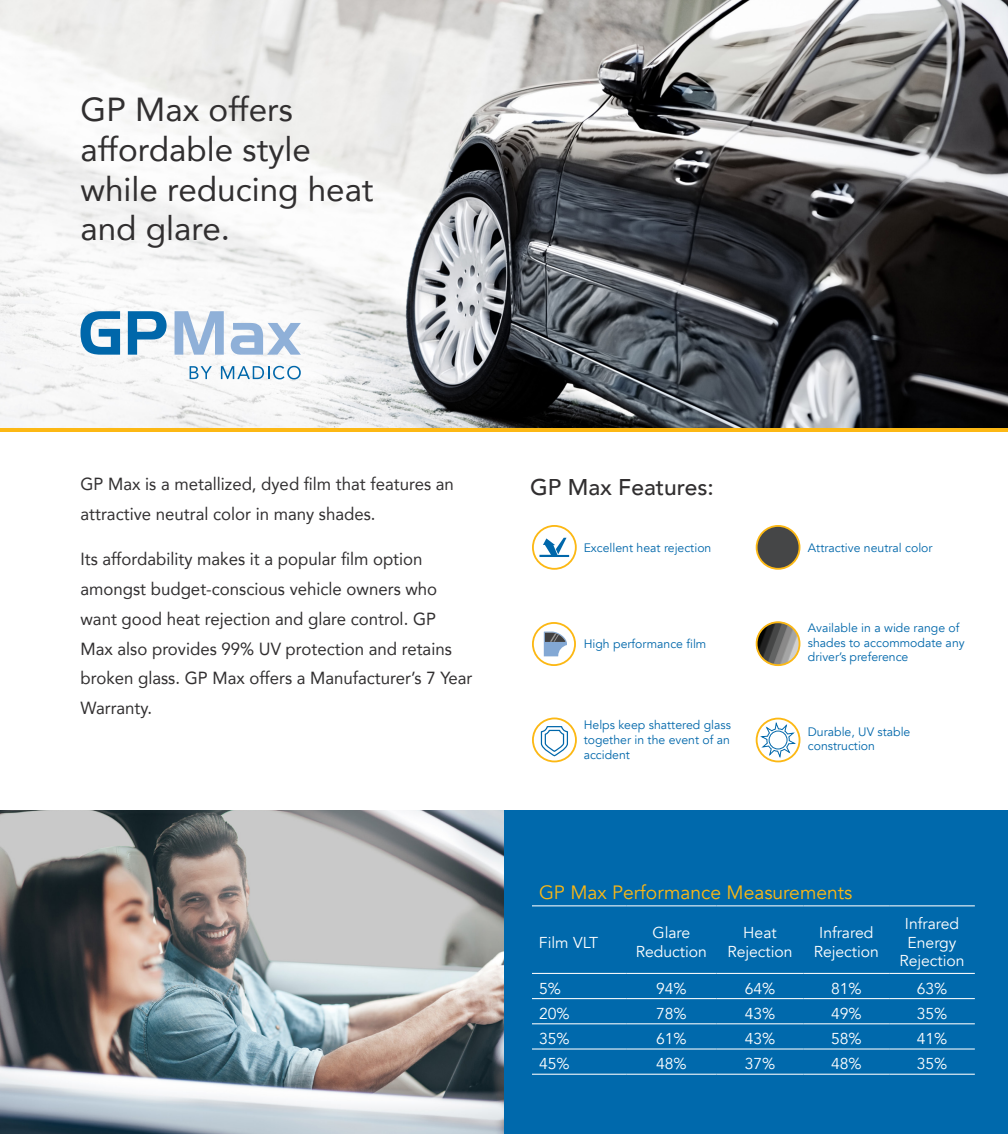
<style>
.page{position:relative;width:1008px;height:1134px;background:#fff}
.page>*{position:absolute;margin:0;border:0;box-sizing:border-box;transform-origin:0 0}
.t1{font:33.25px/39.9px "Avenir";color:#312f30}
.t2{font:500 22.75px "Avenir";color:#312f30}
.t3{font:19.25px "Avenir";color:#fcb814}
.t4{font:17.5px/29.8px "Avenir";color:#312f30;scale:.96 1}
.t5{font:15.75px "Avenir";color:#fff}
.t6{font:12.25px/14.7px "Avenir";color:#0067aa}
</style>
<div class="page">
<img style="left:0;top:0;width:1008px;height:428px">
<img style="left:0;top:811px;width:504px;height:323px">
<hr style="left:0;top:428px;width:1008px;height:4px;background:#fcb814">
<div style="left:504px;top:811px;width:504px;height:323px;background:#0069ac"></div>
<div style="left:757px;top:526px;width:43px;height:43px;background:#454647;border-radius:50%"></div>
<div style="left:756px;top:525px;width:44px;height:45px;border:2px solid #fcb814;border-radius:50%"></div>
<img style="left:756px;top:623px;width:44px;height:43px">
<div style="left:756px;top:621px;width:44px;height:45px;border:2px solid #fcb814;border-radius:50%"></div>
<div style="left:756px;top:718px;width:44px;height:44px;border:2px solid #fcb814;border-radius:50%"></div>
<svg style="left:759px;top:720px;width:38px;height:40px"></svg>
<div style="left:532px;top:718px;width:45px;height:44px;border:2px solid #fcb814;border-radius:50%"></div>
<svg style="left:540px;top:725px;width:29px;height:32px"></svg>
<div style="left:532px;top:525px;width:45px;height:45px;border:2px solid #fcb814;border-radius:50%"></div>
<svg style="left:539px;top:538px;width:30px;height:19px"></svg>
<div style="left:532px;top:622px;width:44px;height:44px;border:2px solid #fcb814;border-radius:50%"></div>
<svg style="left:544px;top:632px;width:23px;height:24px"></svg>
<svg style="left:81px;top:311px;width:39px;height:44px"></svg>
<svg style="left:128px;top:311px;width:39px;height:44px"></svg>
<svg style="left:175px;top:311px;width:49px;height:44px"></svg>
<svg style="left:231px;top:323px;width:70px;height:32px"></svg>
<svg style="left:190px;top:366px;width:22px;height:13px"></svg>
<svg style="left:221px;top:366px;width:80px;height:13px"></svg>
<hr style="left:532px;top:905px;width:94px;height:1px;background:#fff">
<hr style="left:626px;top:905px;width:91px;height:1px;background:#fff">
<hr style="left:717px;top:905px;width:86px;height:1px;background:#fff">
<hr style="left:803px;top:905px;width:86px;height:1px;background:#fff">
<hr style="left:889px;top:905px;width:86px;height:1px;background:#fff">
<hr style="left:532px;top:973px;width:94px;height:1px;background:#fff">
<hr style="left:626px;top:973px;width:91px;height:1px;background:#fff">
<hr style="left:717px;top:973px;width:86px;height:1px;background:#fff">
<hr style="left:803px;top:973px;width:86px;height:1px;background:#fff">
<hr style="left:889px;top:973px;width:86px;height:1px;background:#fff">
<hr style="left:532px;top:998px;width:94px;height:1px;background:#fff">
<hr style="left:626px;top:998px;width:91px;height:1px;background:#fff">
<hr style="left:717px;top:998px;width:86px;height:1px;background:#fff">
<hr style="left:803px;top:998px;width:86px;height:1px;background:#fff">
<hr style="left:889px;top:998px;width:86px;height:1px;background:#fff">
<hr style="left:532px;top:1023px;width:94px;height:1px;background:#fff">
<hr style="left:626px;top:1023px;width:91px;height:1px;background:#fff">
<hr style="left:717px;top:1023px;width:86px;height:1px;background:#fff">
<hr style="left:803px;top:1023px;width:86px;height:1px;background:#fff">
<hr style="left:889px;top:1023px;width:86px;height:1px;background:#fff">
<hr style="left:532px;top:1048px;width:94px;height:2px;background:#fff">
<hr style="left:626px;top:1048px;width:91px;height:2px;background:#fff">
<hr style="left:717px;top:1048px;width:86px;height:2px;background:#fff">
<hr style="left:803px;top:1048px;width:86px;height:2px;background:#fff">
<hr style="left:889px;top:1048px;width:86px;height:2px;background:#fff">
<hr style="left:532px;top:1074px;width:94px;height:1px;background:#fff">
<hr style="left:626px;top:1074px;width:91px;height:1px;background:#fff">
<hr style="left:717px;top:1074px;width:86px;height:1px;background:#fff">
<hr style="left:803px;top:1074px;width:86px;height:1px;background:#fff">
<hr style="left:889px;top:1074px;width:86px;height:1px;background:#fff">
<p class="t1" style="left:80px;top:88px;width:295px">GP Max offers affordable style while reducing heat and glare.</p>
<p class="t4" style="left:80px;top:469px;width:391px">GP Max is a metallized, dyed film that features an attractive neutral color in many shades.</p>
<p class="t4" style="left:80px;top:544px;width:410px">Its affordability makes it a popular film option amongst budget-conscious vehicle owners who want good heat rejection and glare control. GP Max also provides 99% UV protection and retains broken glass. GP Max offers a Manufacturer’s 7 Year Warranty.</p>
<p class="t2" style="left:530px;top:468px;width:185px">GP Max Features:</p>
<p class="t6" style="left:584px;top:540px;width:129px">Excellent heat rejection</p>
<p class="t6" style="left:584px;top:637px;width:124px">High performance film</p>
<p class="t6" style="left:584px;top:718px;width:149px;text-align:justify">Helps keep shattered glass together in the event of an accident</p>
<p class="t6" style="left:808px;top:541px;width:126px">Attractive neutral color</p>
<p class="t6" style="left:808px;top:621px;width:158px">Available in a wide range of shades to accommodate any driver’s preference</p>
<p class="t6" style="left:808px;top:724px;width:104px">Durable, UV stable</p>
<p class="t6" style="left:808px;top:739px;width:69px">construction</p>
<p class="t3" style="left:539px;top:881px;width:315px">GP Max Performance Measurements</p>
<p class="t5" style="left:539px;top:933px;width:61px">Film VLT</p>
<p class="t5" style="left:819px;top:923px;width:56px">Infrared</p>
<p class="t5" style="left:814px;top:942px;width:67px">Rejection</p>
<p class="t5" style="left:652px;top:923px;width:39px">Glare</p>
<p class="t5" style="left:636px;top:942px;width:73px">Reduction</p>
<p class="t5" style="left:743px;top:923px;width:35px">Heat</p>
<p class="t5" style="left:727px;top:942px;width:67px">Rejection</p>
<p class="t5" style="left:905px;top:914px;width:56px">Infrared</p>
<p class="t5" style="left:908px;top:933px;width:51px">Energy</p>
<p class="t5" style="left:899px;top:952px;width:67px">Rejection</p>
<p class="t5" style="left:539px;top:979px;width:23px">5%</p>
<p class="t5" style="left:656px;top:979px;width:32px">94%</p>
<p class="t5" style="left:745px;top:979px;width:32px">64%</p>
<p class="t5" style="left:831px;top:979px;width:32px">81%</p>
<p class="t5" style="left:917px;top:979px;width:32px">63%</p>
<p class="t5" style="left:539px;top:1004px;width:32px">20%</p>
<p class="t5" style="left:656px;top:1004px;width:32px">78%</p>
<p class="t5" style="left:745px;top:1004px;width:32px">43%</p>
<p class="t5" style="left:831px;top:1004px;width:32px">49%</p>
<p class="t5" style="left:917px;top:1004px;width:32px">35%</p>
<p class="t5" style="left:539px;top:1029px;width:32px">35%</p>
<p class="t5" style="left:656px;top:1029px;width:32px">61%</p>
<p class="t5" style="left:745px;top:1029px;width:32px">43%</p>
<p class="t5" style="left:831px;top:1029px;width:32px">58%</p>
<p class="t5" style="left:917px;top:1029px;width:32px">41%</p>
<p class="t5" style="left:539px;top:1055px;width:32px">45%</p>
<p class="t5" style="left:656px;top:1055px;width:32px">48%</p>
<p class="t5" style="left:745px;top:1055px;width:32px">37%</p>
<p class="t5" style="left:831px;top:1055px;width:32px">48%</p>
<p class="t5" style="left:917px;top:1055px;width:32px">35%</p>
</div>
